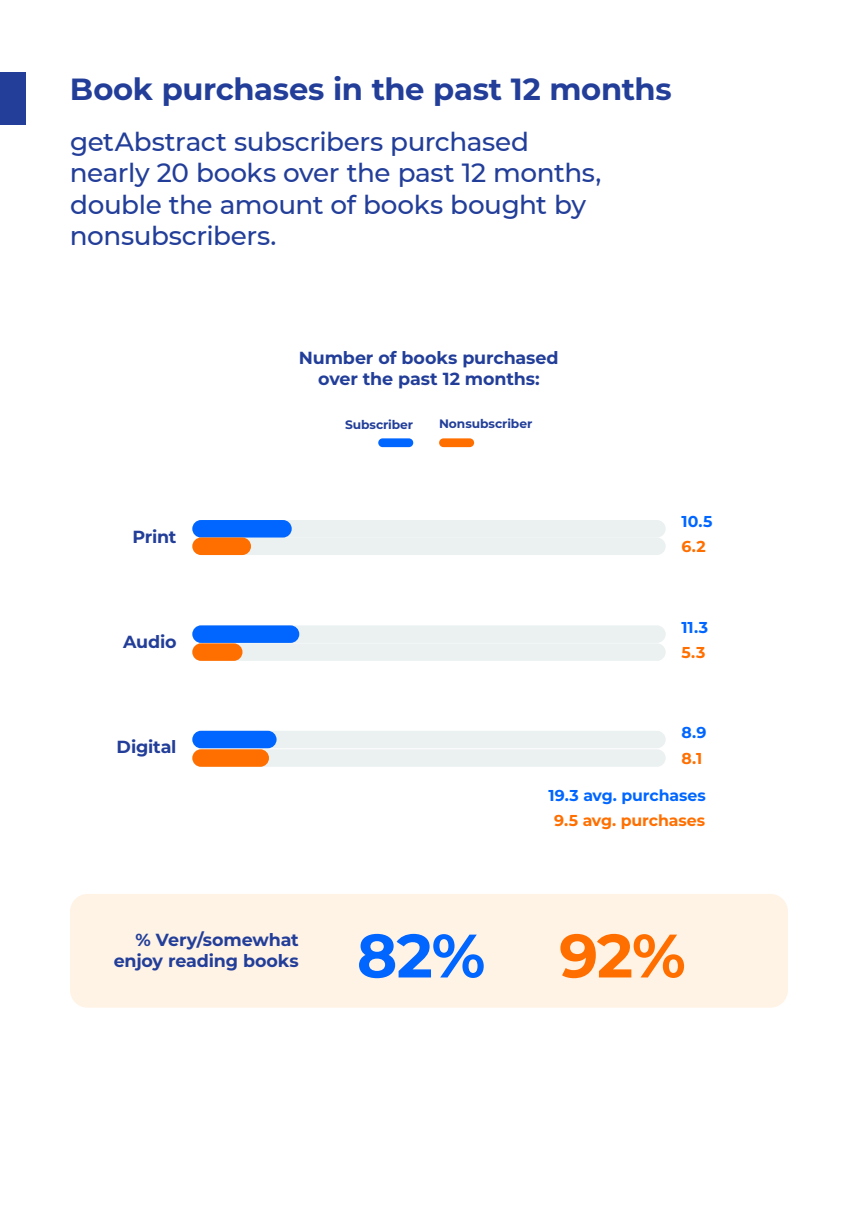
<style>
.page{position:relative;width:858px;height:1213px;background:#fff}
.page>*{position:absolute;margin:0;border:0;box-sizing:border-box;transform-origin:0 0}
.t1{font:700 61.25px "Montserrat";color:#06f}
.t2{font:700 30.62px "Montserrat";letter-spacing:-.01em;color:#223e99}
.t3{font:500 26.25px/31.5px "Montserrat";letter-spacing:-.015em;color:#223e99}
.t4{font:700 17.5px/21px "Montserrat";letter-spacing:-.01em;color:#223e99;text-align:center}
.t5{font:700 15.75px "Montserrat";letter-spacing:-.005em;color:#06f}
.t6{font:700 15.75px "Montserrat";letter-spacing:-.01em;color:#ff6f00}
.t7{font:700 12.25px "Montserrat";letter-spacing:-.005em;color:#223e99}
.s1{color:#ff6f00}
</style>
<div class="page">
<div style="left:70px;top:894px;width:718px;height:113px;background:#fff3e6;border-radius:18px"></div>
<div style="left:0;top:73px;width:25px;height:52px;background:#223e99"></div>
<div style="left:192px;top:520px;width:473px;height:17px;background:#ebf0f0;border-radius:9px"></div>
<div style="left:192px;top:537px;width:473px;height:18px;background:#ebf0f0;border-radius:9px"></div>
<div style="left:192px;top:625px;width:473px;height:18px;background:#ebf0f0;border-radius:9px"></div>
<div style="left:192px;top:643px;width:473px;height:18px;background:#ebf0f0;border-radius:9px"></div>
<div style="left:192px;top:731px;width:473px;height:17px;background:#ebf0f0;border-radius:9px"></div>
<div style="left:192px;top:749px;width:473px;height:18px;background:#ebf0f0;border-radius:9px"></div>
<div style="left:192px;top:520px;width:100px;height:17px;background:#06f;border-radius:9px"></div>
<div style="left:192px;top:537px;width:59px;height:18px;background:#ff6f00;border-radius:9px"></div>
<div style="left:192px;top:625px;width:107px;height:18px;background:#06f;border-radius:9px"></div>
<div style="left:192px;top:643px;width:50px;height:18px;background:#ff6f00;border-radius:9px"></div>
<div style="left:192px;top:731px;width:84px;height:17px;background:#06f;border-radius:9px"></div>
<div style="left:192px;top:749px;width:77px;height:18px;background:#ff6f00;border-radius:9px"></div>
<div style="left:439px;top:438px;width:35px;height:9px;background:#ff6f00;border-radius:4px"></div>
<div style="left:378px;top:438px;width:35px;height:9px;background:#06f;border-radius:4px"></div>
<p class="t2" style="left:70px;top:67px;width:603px">Book purchases in the past 12 months</p>
<p class="t3" style="left:70px;top:124px;width:533px">getAbstract subscribers purchased nearly 20 books over the past 12 months, double the amount of books bought by nonsubscribers.</p>
<p class="t4" style="left:299px;top:347px;width:261px">Number of books purchased over the past 12 months:</p>
<p class="t4" style="left:132px;top:525px;width:46px">Print</p>
<p class="t4" style="left:123px;top:630px;width:55px">Audio</p>
<p class="t4" style="left:117px;top:736px;width:61px">Digital</p>
<p class="t4" style="left:114px;top:928px;width:187px;text-align:right">% Very/somewhat enjoy reading books</p>
<p class="t7" style="left:345px;top:416px;width:70px">Subscriber</p>
<p class="t7" style="left:439px;top:415px;width:95px">Nonsubscriber</p>
<p class="t5" style="left:681px;top:510px;width:33px">10.5</p>
<p class="t6" style="left:681px;top:535px;width:26px">6.2</p>
<p class="t5" style="left:681px;top:616px;width:28px">11.3</p>
<p class="t6" style="left:681px;top:641px;width:25px">5.3</p>
<p class="t5" style="left:681px;top:720px;width:27px">8.9</p>
<p class="t6" style="left:681px;top:747px;width:22px">8.1</p>
<p class="t5" style="left:548px;top:784px;width:159px">19.3 avg. purchases</p>
<p class="t6" style="left:554px;top:809px;width:152px">9.5 avg. purchases</p>
<h1 class="t1" style="left:357px;top:911px;width:330px">82% <span class="s1">92%</span></h1>
</div>
